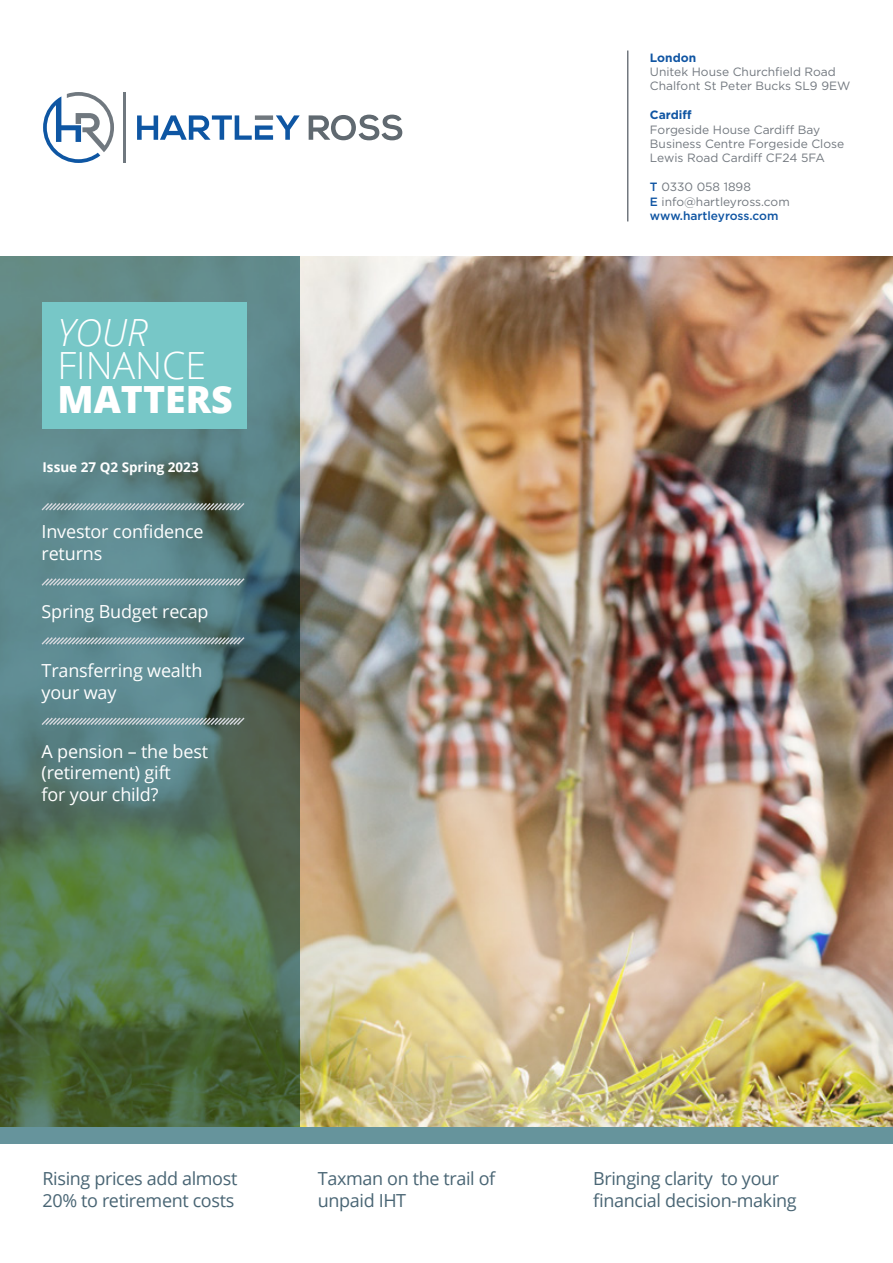
<style>
.page{position:relative;width:893px;height:1263px;background:#fff}
.page>*{position:absolute;margin:0;border:0;box-sizing:border-box;transform-origin:0 0}
.t1{font:300 37.5px "Open Sans";color:#fff}
.t2{font:800 37.5px "Open Sans";color:#fff}
.t3{font:italic 300 37.5px "Open Sans";color:#fff}
.t4{font:18px/21.6px "Open Sans";letter-spacing:-.02em;color:#496574}
.t5{font:18px/21.6px "Open Sans";letter-spacing:-.01em;color:#fff}
.t6{font:700 13.5px "Open Sans";color:#fff}
.t7{font:12px/14.4px "Gotham";color:#72787f}
.t8{font:700 12px "Gotham";color:#1055a3}
.s1{font-weight:500;color:#1055a3}
</style>
<div class="page">
<div style="left:0;top:1127px;width:893px;height:17px;background:#66949c"></div>
<img style="left:300px;top:256px;width:593px;height:871px">
<svg style="left:0;top:256px;width:300px;height:871px;background:#557869"></svg>
<svg style="left:40px;top:501px;width:206px;height:11px;background:#7d979a"></svg>
<svg style="left:40px;top:577px;width:206px;height:10px;background:#85a3a9"></svg>
<svg style="left:40px;top:636px;width:206px;height:10px;background:#819da3"></svg>
<svg style="left:40px;top:716px;width:206px;height:10px;background:#819b9e"></svg>
<div style="left:43px;top:302px;width:204px;height:127px;background:#77c7c7"></div>
<svg style="left:43px;top:92px;width:71px;height:71px"></svg>
<svg style="left:137px;top:115px;width:163px;height:25px"></svg>
<svg style="left:309px;top:115px;width:93px;height:25px"></svg>
<hr style="left:123px;top:92px;width:2px;height:71px;background:#70787f">
<hr style="left:627px;top:51px;width:1px;height:170px;background:#72787f">
<h1 class="t3" style="left:57px;top:306px;width:92px">YOUR</h1>
<h1 class="t1" style="left:57px;top:340px;width:150px">FINANCE</h1>
<h1 class="t2" style="left:57px;top:371px;width:177px">MATTERS</h1>
<p class="t6" style="left:43px;top:458px;width:158px">Issue 27 Q2 Spring 2023</p>
<h2 class="t5" style="left:42px;top:520px;width:163px">Investor confidence returns</h2>
<h2 class="t5" style="left:42px;top:600px;width:168px">Spring Budget recap</h2>
<h2 class="t5" style="left:42px;top:659px;width:162px">Transferring wealth your way</h2>
<h2 class="t5" style="left:42px;top:740px;width:168px">A pension – the best (retirement) gift<br>for your child?</h2>
<p class="t8" style="left:650px;top:49px;width:48px">London</p>
<p class="t7" style="left:650px;top:64px;width:202px">Unitek House Churchfield Road<br>Chalfont St Peter Bucks SL9 9EW</p>
<p class="t8" style="left:650px;top:107px;width:43px">Cardiff</p>
<p class="t7" style="left:650px;top:122px;width:196px">Forgeside House Cardiff Bay<br>Business Centre Forgeside Close<br>Lewis Road Cardiff CF24 5FA</p>
<p class="t7" style="left:650px;top:179px;width:141px"><span class="s1">T</span> 0330 058 1898<br><span class="s1">E</span> info@hartleyross.com <span class="s1">www.hartleyross.com</span></p>
<h2 class="t4" style="left:43px;top:1167px;width:196px">Rising prices add almost<br>20% to retirement costs</h2>
<h2 class="t4" style="left:318px;top:1167px;width:179px">Taxman on the trail of unpaid IHT</h2>
<h2 class="t4" style="left:593px;top:1167px;width:205px">Bringing clarity to your financial decision-making</h2>
</div>
